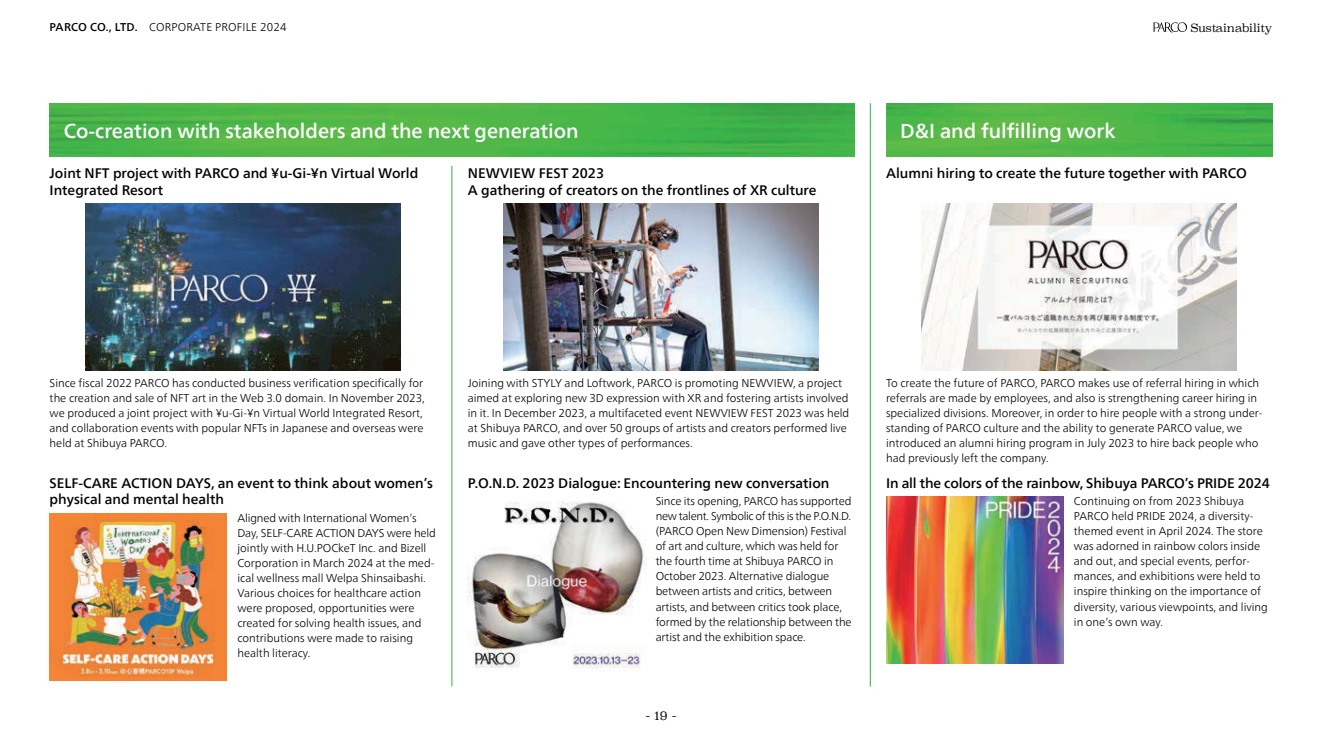
<style>
.page{position:relative;width:1322px;height:745px;background:#fff}
.page>*{position:absolute;margin:0;border:0;box-sizing:border-box;transform-origin:0 0}
.t1{font:500 20px "Neue Frutiger World";color:#fff}
.t2{font:500 13.75px/16.2px "Neue Frutiger World";color:#030303}
.t3{font:300 12.5px "Superclarendon";color:#030303}
.t4{font:300 11.25px/15px "Neue Frutiger World";color:#030303}
.t5{font:300 11.25px "Superclarendon";letter-spacing:-.01em;color:#030303}
.s1{font-weight:500}
</style>
<div class="page">
<img style="left:50px;top:103px;width:804px;height:53px">
<img style="left:50px;top:513px;width:177px;height:167px">
<hr style="left:452px;top:166px;width:1px;height:520px;background:#33af4a">
<hr style="left:870px;top:103px;width:1px;height:583px;background:#33af4a">
<img style="left:85px;top:204px;width:315px;height:166px">
<img style="left:503px;top:204px;width:316px;height:166px">
<img style="left:886px;top:103px;width:386px;height:53px">
<img style="left:921px;top:204px;width:316px;height:166px">
<img style="left:469px;top:501px;width:176px;height:169px">
<img style="left:886px;top:496px;width:177px;height:166px">
<svg style="left:1153px;top:22px;width:34px;height:11px"></svg>
<p class="t4" style="left:50px;top:19px;width:238px"><span class="s1">PARCO CO., LTD.</span> CORPORATE PROFILE 2024</p>
<p class="t5" style="left:1190px;top:20px;width:83px">Sustainability</p>
<h1 class="t1" style="left:64px;top:115px;width:516px">Co-creation with stakeholders and the next generation</h1>
<p class="t2" style="left:50px;top:165px;width:370px">Joint NFT project with PARCO and ¥u-Gi-¥n Virtual World<br>Integrated Resort</p>
<p class="t2" style="left:468px;top:165px;width:350px">NEWVIEW FEST 2023<br>A gathering of creators on the frontlines of XR culture</p>
<h1 class="t1" style="left:900px;top:115px;width:217px">D&amp;I and fulfilling work</h1>
<p class="t2" style="left:886px;top:165px;width:362px">Alumni hiring to create the future together with PARCO</p>
<p class="t4" style="left:50px;top:376px;width:377px">Since fiscal 2022 PARCO has conducted business verification specifically for the creation and sale of NFT art in the Web 3.0 domain. In November 2023, we produced a joint project with ¥u-Gi-¥n Virtual World Integrated Resort, and collaboration events with popular NFTs in Japanese and overseas were held at Shibuya PARCO.</p>
<p class="t2" style="left:50px;top:474px;width:385px">SELF-CARE ACTION DAYS, an event to think about women’s physical and mental health</p>
<p class="t4" style="left:237px;top:510px;width:200px">Aligned with International Women’s Day, SELF-CARE ACTION DAYS were held jointly with H.U.POCkeT Inc. and Bizell Corporation in March 2024 at the med&shy;ical wellness mall Welpa Shinsaibashi.<br>Various choices for healthcare action were proposed, opportunities were created for solving health issues, and contributions were made to raising health literacy.</p>
<p class="t4" style="left:468px;top:376px;width:383px">Joining with STYLY and Loftwork, PARCO is promoting NEWVIEW, a project aimed at exploring new 3D expression with XR and fostering artists involved in it. In December 2023, a multifaceted event NEWVIEW FEST 2023 was held at Shibuya PARCO, and over 50 groups of artists and creators performed live music and gave other types of performances.</p>
<p class="t2" style="left:468px;top:474px;width:363px">P.O.N.D. 2023 Dialogue: Encountering new conversation</p>
<p class="t4" style="left:656px;top:493px;width:197px">Since its opening, PARCO has supported new talent. Symbolic of this is the P.O.N.D. (PARCO Open New Dimension) Festival of art and culture, which was held for the fourth time at Shibuya PARCO in October 2023. Alternative dialogue between artists and critics, between artists, and between critics took place, formed by the relationship between the artist and the exhibition space.</p>
<p class="t3" style="left:646px;top:706px;width:32px">- 19 -</p>
<p class="t4" style="left:886px;top:376px;width:378px">To create the future of PARCO, PARCO makes use of referral hiring in which referrals are made by employees, and also is strengthening career hiring in specialized divisions. Moreover, in order to hire people with a strong under&shy;standing of PARCO culture and the ability to generate PARCO value, we introduced an alumni hiring program in July 2023 to hire back people who had previously left the company.</p>
<p class="t2" style="left:886px;top:474px;width:385px">In all the colors of the rainbow, Shibuya PARCO’s PRIDE 2024</p>
<p class="t4" style="left:1074px;top:493px;width:195px">Continuing on from 2023 Shibuya PARCO held PRIDE 2024, a diversity&shy;themed event in April 2024. The store was adorned in rainbow colors inside and out, and special events, perfor&shy;mances, and exhibitions were held to inspire thinking on the importance of diversity, various viewpoints, and living in one’s own way.</p>
</div>
